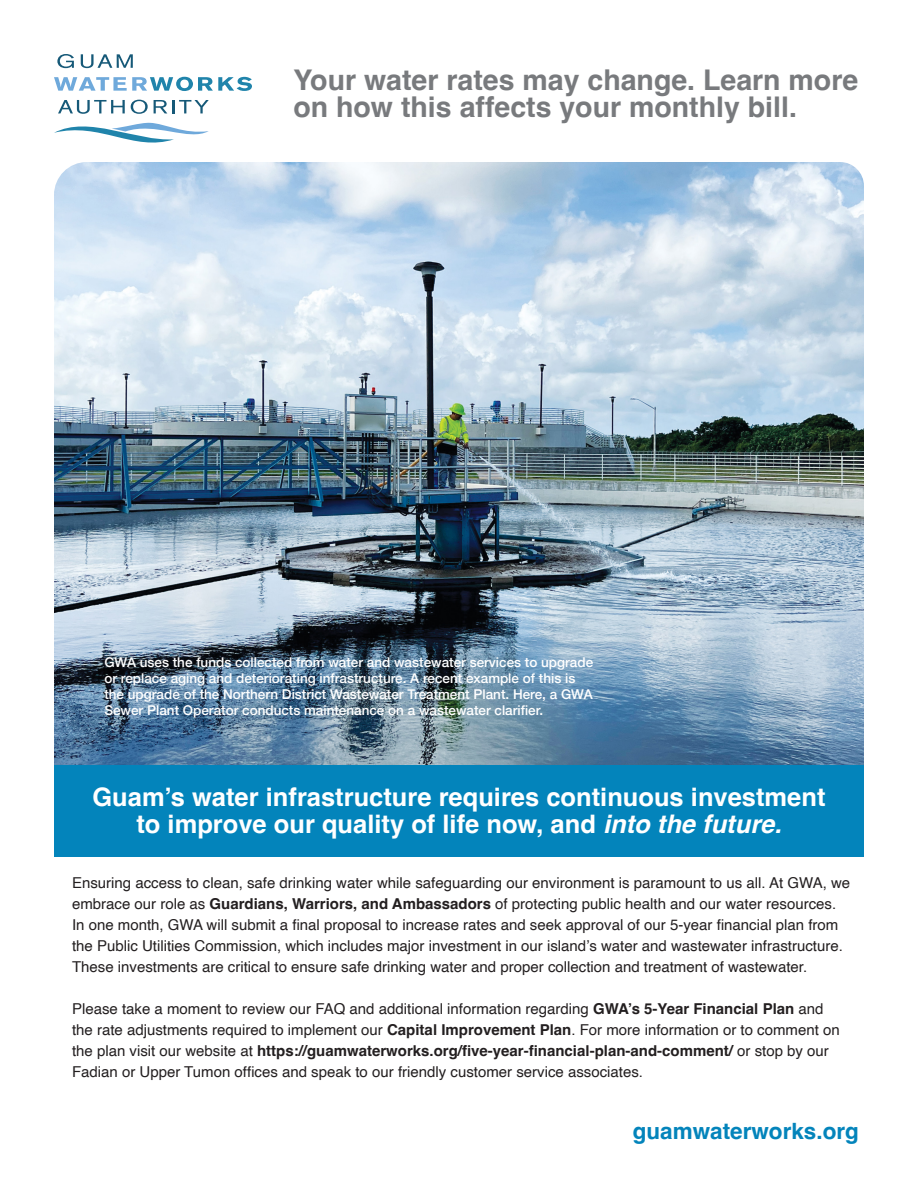
<style>
.page{position:relative;width:918px;height:1188px;background:#fff}
.page>*{position:absolute;margin:0;border:0;box-sizing:border-box;transform-origin:0 0}
.t1{font:700 28.5px/27px "Helvetica";color:#787a7d}
.t2{font:700 25.5px/27px "Helvetica";color:#fff;text-align:center}
.t3{font:700 22.5px "Helvetica";color:#0384bb}
.t4{font:15px/21px "Helvetica";color:#231f20}
.t5{font:500 13.5px/16.2px "Helvetica Neue";color:#fff}
.s1{font-style:italic}
.s2{font-weight:700}
</style>
<div class="page">
<div style="left:54px;top:765px;width:810px;height:92px;background:#0384bb"></div>
<img style="left:54px;top:162px;width:810px;height:603px">
<svg style="left:57px;top:54px;width:17px;height:14px"></svg>
<svg style="left:81px;top:54px;width:52px;height:14px"></svg>
<svg style="left:54px;top:77px;width:198px;height:14px"></svg>
<svg style="left:54px;top:100px;width:155px;height:43px"></svg>
<p class="t1" style="left:293px;top:69px;width:566px">Your water rates may change. Learn more on how this affects your monthly bill.</p>
<p class="t5" style="left:104px;top:653px;width:490px">GWA uses the funds collected from water and wastewater services to upgrade or replace aging and deteriorating infrastructure. A recent example of this is the upgrade of the Northern District Wastewater Treatment Plant. Here, a GWA Sewer Plant Operator conducts maintenance on a wastewater clarifier.</p>
<p class="t2" style="left:92px;top:787px;width:735px">Guam’s water infrastructure requires continuous investment to improve our quality of life now, and <span class="s1">into the future.</span></p>
<p class="t4" style="left:72px;top:873px;width:780px">Ensuring access to clean, safe drinking water while safeguarding our environment is paramount to us all. At GWA, we embrace our role as <span class="s2">Guardians, Warriors, and Ambassadors</span> of protecting public health and our water resources.<br>In one month, GWA will submit a final proposal to increase rates and seek approval of our 5-year financial plan from the Public Utilities Commission, which includes major investment in our island’s water and wastewater infrastructure.<br>These investments are critical to ensure safe drinking water and proper collection and treatment of wastewater.</p>
<p class="t4" style="left:72px;top:999px;width:769px">Please take a moment to review our FAQ and additional information regarding <span class="s2">GWA’s 5-Year Financial Plan</span> and the rate adjustments required to implement our <span class="s2">Capital Improvement Plan</span>. For more information or to comment on the plan visit our website at <span class="s2">https://guamwaterworks.org/five-year-financial-plan-and-comment/</span> or stop by our Fadian or Upper Tumon offices and speak to our friendly customer service associates.</p>
<p class="t3" style="left:633px;top:1117px;width:228px">guamwaterworks.org</p>
</div>
